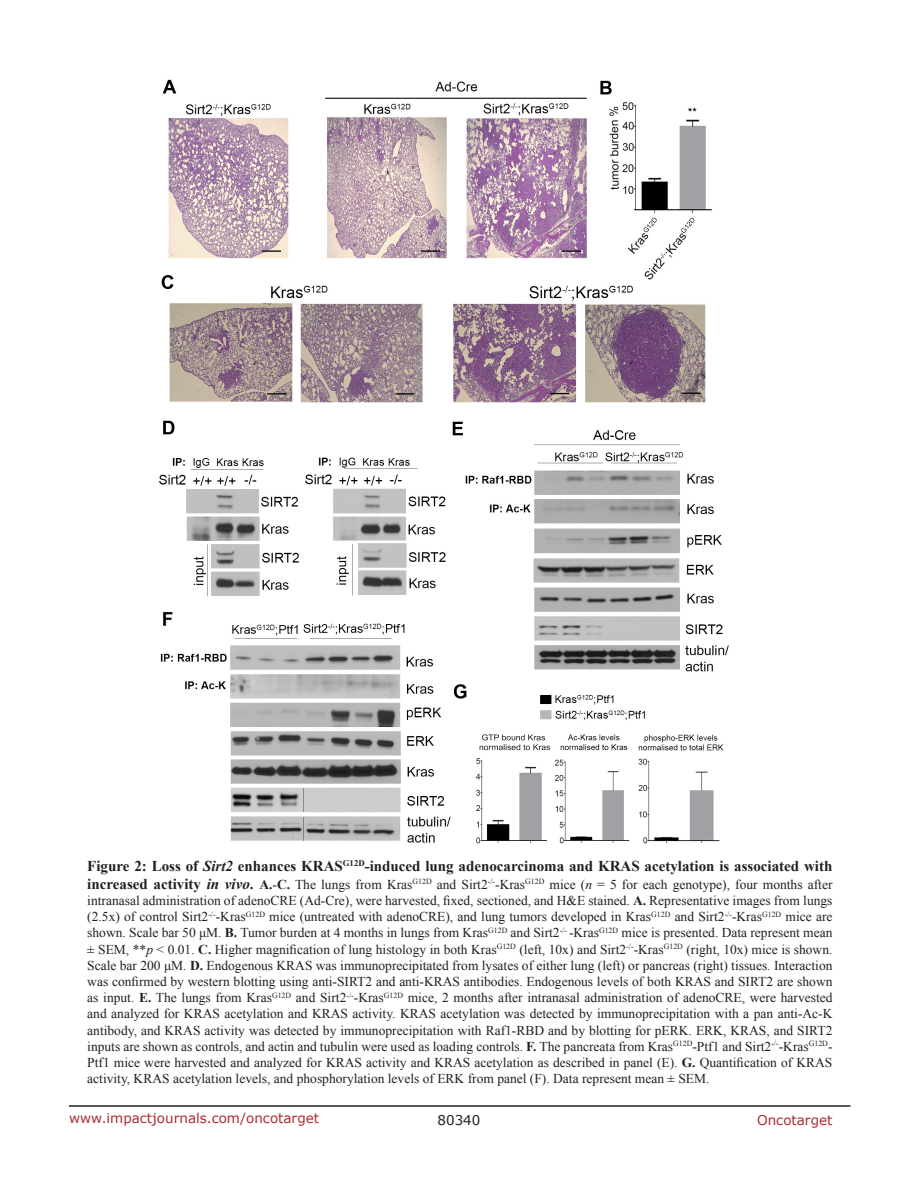
<style>
.page{position:relative;width:918px;height:1188px;background:#fff}
.page>*{position:absolute;margin:0;border:0;box-sizing:border-box;transform-origin:0 0}
.FigureText{font:700 15px "Times New Roman";color:#221f22}
.FigureText-2{font:13.5px/16.2px "Times New Roman";color:#221f22;text-align:justify}
.t1{font:13.5px "Verdana";color:#ac2b31}
.t2{font:13.5px "Verdana";color:#221f22}
.s1{font-style:italic}
.s2{font-weight:700;font-size:15px}
.s3{font-weight:700;font-style:italic;font-size:15px}
.s4{font-weight:700}
</style>
<div class="page">
<hr style="left:69px;top:1105px;width:781px;height:2px;background:#231f20">
<img style="left:159px;top:79px;width:570px;height:765px">
<p class="FigureText" style="left:87px;top:855px;width:747px">Figure 2: Loss of <span class="s1">Sirt2</span> enhances KRAS<sup>G12D</sup>-induced lung adenocarcinoma and KRAS acetylation is associated with</p>
<p class="FigureText-2" style="left:87px;top:876px;width:747px"><span class="s2">increased activity</span> <span class="s3">in vivo</span><span class="s2">.</span> <span class="s4">A.</span>-<span class="s4">C.</span> The lungs from Kras<sup>G12D</sup> and Sirt2<sup>-/-</sup>-Kras<sup>G12D</sup> mice (<span class="s1">n</span> = 5 for each genotype), four months after intranasal administration of adenoCRE (Ad-Cre), were harvested, fixed, sectioned, and H&amp;E stained. <span class="s4">A.</span> Representative images from lungs (2.5x) of control Sirt2<sup>-/-</sup>-Kras<sup>G12D</sup> mice (untreated with adenoCRE), and lung tumors developed in Kras<sup>G12D</sup> and Sirt2<sup>-/-</sup>-Kras<sup>G12D</sup> mice are shown. Scale bar 50 μM. <span class="s4">B.</span> Tumor burden at 4 months in lungs from Kras<sup>G12D</sup> and Sirt2<sup>-/-</sup> -Kras<sup>G12D</sup> mice is presented. Data represent mean ± SEM, **<span class="s1">p</span> &lt; 0.01. <span class="s4">C.</span> Higher magnification of lung histology in both Kras<sup>G12D</sup> (left, 10x) and Sirt2<sup>-/-</sup>-Kras<sup>G12D</sup> (right, 10x) mice is shown.<br>Scale bar 200 μM. <span class="s4">D.</span> Endogenous KRAS was immunoprecipitated from lysates of either lung (left) or pancreas (right) tissues. Interaction was confirmed by western blotting using anti-SIRT2 and anti-KRAS antibodies. Endogenous levels of both KRAS and SIRT2 are shown as input. <span class="s4">E.</span> The lungs from Kras<sup>G12D</sup> and Sirt2<sup>-/-</sup>-Kras<sup>G12D</sup> mice, 2 months after intranasal administration of adenoCRE, were harvested and analyzed for KRAS acetylation and KRAS activity. KRAS acetylation was detected by immunoprecipitation with a pan anti-Ac-K antibody, and KRAS activity was detected by immunoprecipitation with Raf1-RBD and by blotting for pERK. ERK, KRAS, and SIRT2 inputs are shown as controls, and actin and tubulin were used as loading controls. <span class="s4">F.</span> The pancreata from Kras<sup>G12D</sup>-Ptf1 and Sirt2<sup>-/-</sup>-Kras<sup>G12D</sup>-Ptf1 mice were harvested and analyzed for KRAS activity and KRAS acetylation as described in panel (E). <span class="s4">G.</span> Quantification of KRAS activity, KRAS acetylation levels, and phosphorylation levels of ERK from panel (F). Data represent mean ± SEM.</p>
<p class="t1" style="left:69px;top:1109px;width:252px">www.impactjournals.com/oncotarget</p>
<p class="t2" style="left:438px;top:1111px;width:44px">80340</p>
<p class="t1" style="left:757px;top:1111px;width:77px">Oncotarget</p>
</div>
